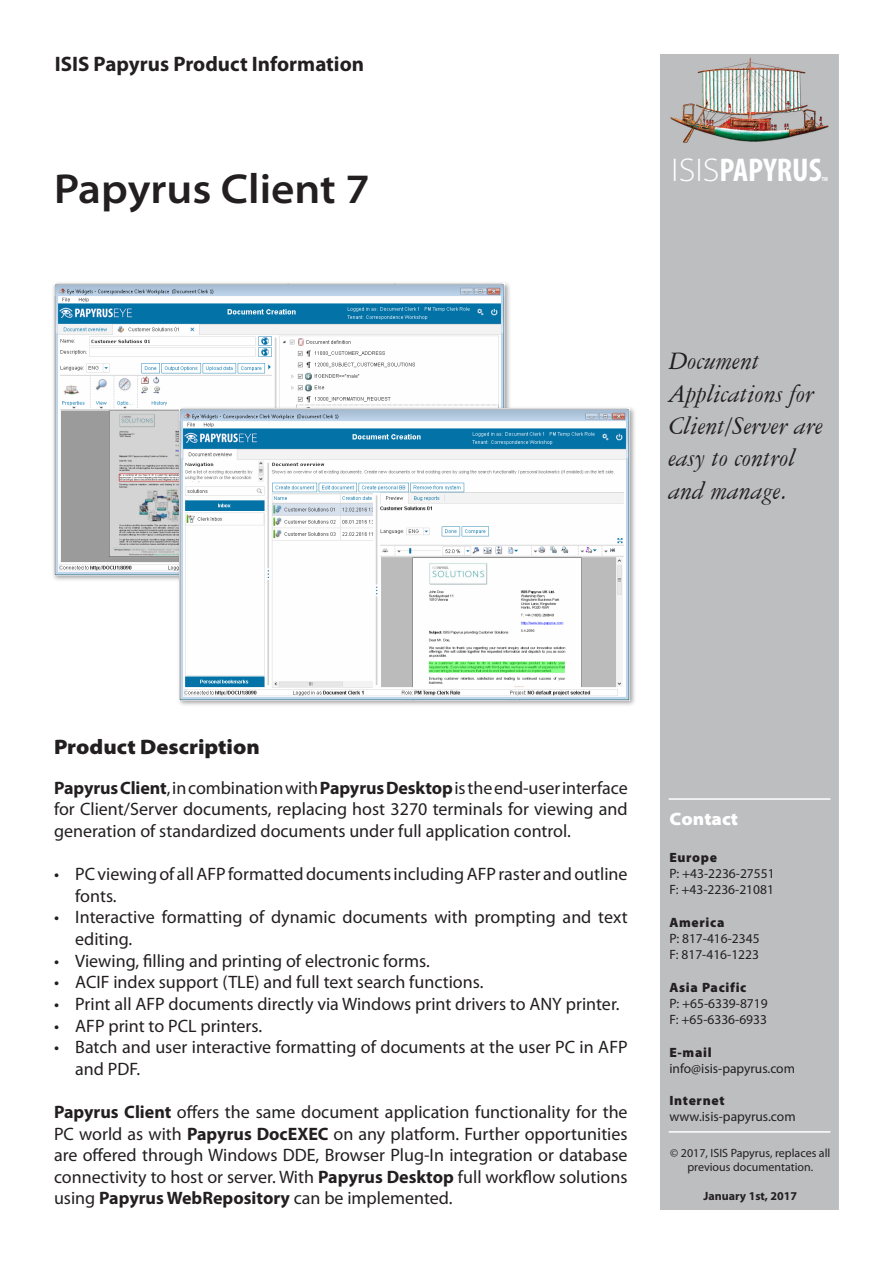
<style>
.page{position:relative;width:893px;height:1263px;background:#fff}
.page>*{position:absolute;margin:0;border:0;box-sizing:border-box;transform-origin:0 0}
.Headline{font:600 semi-expanded 42px "Myriad Pro";color:#231f20}
.t1{font:700 condensed 33px "Myriad Pro";color:#fff}
.Subheader{font:italic 27px/32.4px "American Garamond BT";color:#231f20}
.t2{font:700 21px "Myriad Pro";color:#231f20}
.Product_Description{font:900 semi-expanded 21px "Myriad Pro";color:#231f20}
.Product_Description-2{font:18px/21.6px "Myriad Pro";color:#231f20}
.t3{font:900 semi-expanded 18px "Myriad Pro";color:#fff}
.t4{font:13.5px/16.2px "Myriad Pro";color:#231f20}
.t5{font:900 13.5px "Myriad Pro";letter-spacing:.05em;color:#231f20}
.t6{font:12px/14.4px "Myriad Pro";color:#231f20;text-align:center}
.t7{font:700 12px "Myriad Pro";color:#231f20}
.t8{font:700 condensed 6px "Myriad Pro";color:#fff}
.s1{font-weight:300;font-stretch:semi-expanded}
.s2{font-weight:700}
</style>
<div class="page">
<div style="left:660px;top:54px;width:179px;height:1155px;background:#bdbec0"></div>
<hr style="left:669px;top:798px;width:161px;height:2px;background:#fff">
<hr style="left:669px;top:1131px;width:161px;height:2px;background:#fff">
<div style="left:51px;top:281px;width:460px;height:301px;background:#231f20;opacity:.4"></div>
<img style="left:54px;top:283px;width:450px;height:292px">
<div style="left:177px;top:407px;width:459px;height:300px;background:#231f20;opacity:.4"></div>
<img style="left:179px;top:409px;width:451px;height:291px">
<p class="t2" style="left:55px;top:52px;width:311px">ISIS Papyrus Product Information</p>
<p class="Headline" style="left:54px;top:165px;width:317px">Papyrus Client 7</p>
<h2 class="t1" style="left:671px;top:151px;width:152px"><span class="s1">ISIS</span>PAPYRUS</h2>
<p class="t8" style="left:822px;top:175px;width:8px">TM</p>
<p class="Subheader" style="left:669px;top:344px;width:156px">Document<br>Applications for<br>Client/Server are easy to control and manage.</p>
<p class="Product_Description" style="left:54px;top:735px;width:207px">Product Description</p>
<p class="Product_Description-2" style="left:54px;top:777px;width:575px;text-align:justify"><span class="s2">Papyrus Client</span>, in combination with <span class="s2">Papyrus Desktop</span> is the end-user interface for Client/Server documents, replacing host 3270 terminals for viewing and generation of standardized documents under full application control.</p>
<p class="Product_Description-2" style="left:75px;top:864px;width:554px;text-indent:-21px">• PC viewing of all AFP formatted documents including AFP raster and outline fonts.</p>
<p class="Product_Description-2" style="left:75px;top:907px;width:554px;text-indent:-21px">• Interactive formatting of dynamic documents with prompting and text editing.</p>
<p class="Product_Description-2" style="left:54px;top:950px;width:377px">• Viewing, filling and printing of electronic forms.</p>
<p class="Product_Description-2" style="left:54px;top:972px;width:431px">• ACIF index support (TLE) and full text search functions.</p>
<p class="Product_Description-2" style="left:54px;top:993px;width:567px">• Print all AFP documents directly via Windows print drivers to ANY printer.</p>
<p class="Product_Description-2" style="left:54px;top:1015px;width:210px">• AFP print to PCL printers.</p>
<p class="Product_Description-2" style="left:75px;top:1036px;width:554px;text-indent:-21px">• Batch and user interactive formatting of documents at the user PC in AFP and PDF.</p>
<p class="Product_Description-2" style="left:54px;top:1101px;width:575px;text-align:justify"><span class="s2">Papyrus Client</span> offers the same document application functionality for the PC world as with <span class="s2">Papyrus DocEXEC</span> on any platform. Further opportunities are offered through Windows DDE, Browser Plug-In integration or database connectivity to host or server. With <span class="s2">Papyrus Desktop</span> full workflow solutions using <span class="s2">Papyrus WebRepository</span> can be implemented.</p>
<p class="t3" style="left:669px;top:809px;width:70px">Contact</p>
<p class="t5" style="left:669px;top:850px;width:49px">Europe</p>
<p class="t4" style="left:669px;top:866px;width:107px">P: +43-2236-27551<br>F: +43-2236-21081</p>
<p class="t5" style="left:669px;top:915px;width:56px">America</p>
<p class="t4" style="left:669px;top:931px;width:92px">P: 817-416-2345<br>F: 817-416-1223</p>
<p class="t5" style="left:669px;top:979px;width:78px">Asia Pacific</p>
<p class="t4" style="left:669px;top:995px;width:100px">P: +65-6339-8719<br>F: +65-6336-6933</p>
<p class="t5" style="left:669px;top:1044px;width:44px">E-mail</p>
<p class="t4" style="left:669px;top:1060px;width:127px">info@isis-papyrus.com</p>
<p class="t5" style="left:669px;top:1093px;width:57px">Internet</p>
<p class="t4" style="left:669px;top:1109px;width:128px">www.isis-papyrus.com</p>
<p class="t6" style="left:670px;top:1146px;width:162px">© 2017, ISIS Papyrus, replaces all previous documentation.</p>
<p class="t7" style="left:704px;top:1189px;width:95px">January 1st, 2017</p>
</div>
